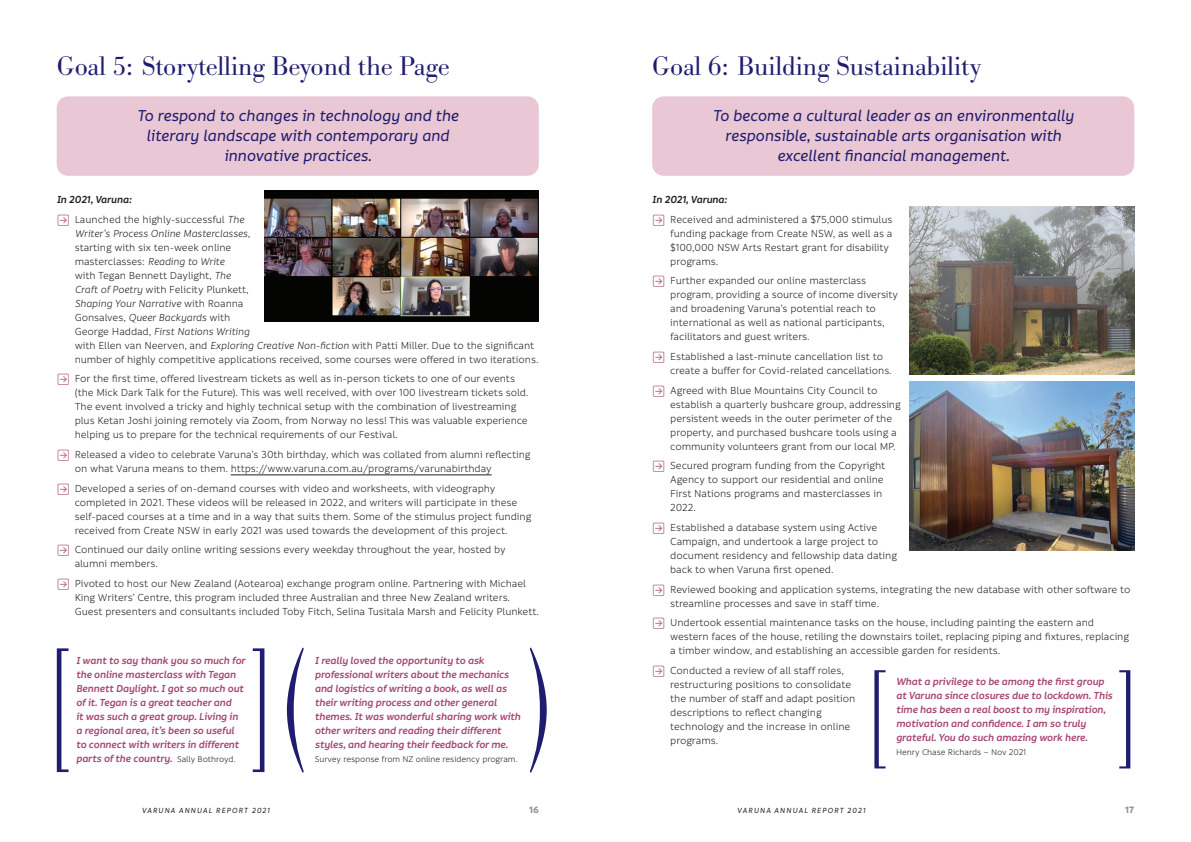
<style>
.page{position:relative;width:1191px;height:842px;background:#fff}
.page>*{position:absolute;margin:0;border:0;box-sizing:border-box;transform-origin:0 0}
.t1{font:300 146px "Bodoni Ant";color:#201c70;scale:.42 1}
.t2{font:300 146px "Bodoni Ant";color:#201c70;scale:.6 1}
.t3{font:300 116px "Bodoni Ant";color:#201c70;scale:.5 1}
.t4{font:300 28px "Bodoni URW";letter-spacing:-.01em;color:#201c70}
.t5{font:italic 500 17px/20px "Informative";letter-spacing:-.01em;color:#201c70;text-align:center}
.t6{font:11px/14px "Informative";letter-spacing:-.01em;color:#231f20}
.t7{font:italic 600 11px/14px "Informative";letter-spacing:-.01em;color:#a64772}
.t8{font:italic 600 11px "Informative";letter-spacing:-.01em;color:#231f20}
.t9{font:700 10px "Informative";color:#939598}
.t10{font:9px "Informative";letter-spacing:-.01em;color:#231f20}
.t11{font:italic 500 8px "Informative";letter-spacing:.12em;color:#231f20}
.s1{color:#a64772}
.s2{font-style:italic}
.s3{font-weight:400;font-style:normal;font-size:9px;color:#231f20}
</style>
<div class="page">
<div style="left:57px;top:96px;width:482px;height:80px;background:#eac7d4;border-radius:11px"></div>
<div style="left:652px;top:96px;width:482px;height:80px;background:#eac7d4;border-radius:11px"></div>
<hr style="left:231px;top:475px;width:261px;height:1px;background:#231f20">
<img style="left:264px;top:190px;width:275px;height:132px">
<img style="left:909px;top:206px;width:225px;height:169px">
<img style="left:909px;top:382px;width:225px;height:168px">
<h3 class="t4" style="left:57px;top:50px;width:394px">Goal 5: Storytelling Beyond the Page</h3>
<h3 class="t5" style="left:137px;top:106px;width:323px">To respond to changes in technology and the literary landscape with contemporary and innovative practices.</h3>
<p class="t8" style="left:57px;top:193px;width:76px">In 2021, Varuna:</p>
<p class="t6" style="left:75px;top:212px;width:465px;text-indent:-18px"><span class="s1">→</span> Launched the highly-successful <span class="s2">The<br>Writer’s Process Online Masterclasses</span>,<br>starting with six ten-week online<br>masterclasses: <span class="s2">Reading to Write<br></span>with Tegan Bennett Daylight, <span class="s2">The<br>Craft of Poetry</span> with Felicity Plunkett,<br><span class="s2">Shaping Your Narrative</span> with Roanna<br>Gonsalves, <span class="s2">Queer Backyards</span> with<br>George Haddad, <span class="s2">First Nations Writing<br></span>with Ellen van Neerven, and <span class="s2">Exploring Creative Non-fiction</span> with Patti Miller. Due to the significant number of highly competitive applications received, some courses were offered in two iterations.</p>
<p class="t6" style="left:75px;top:372px;width:455px;text-indent:-18px"><span class="s1">→</span> For the first time, offered livestream tickets as well as in-person tickets to one of our events (the Mick Dark Talk for the Future). This was well received, with over 100 livestream tickets sold.<br>The event involved a tricky and highly technical setup with the combination of livestreaming plus Ketan Joshi joining remotely via Zoom, from Norway no less! This was valuable experience helping us to prepare for the technical requirements of our Festival.</p>
<p class="t6" style="left:75px;top:448px;width:457px;text-indent:-18px"><span class="s1">→</span> Released a video to celebrate Varuna’s 30th birthday, which was collated from alumni reflecting on what Varuna means to them. https://www.varuna.com.au/programs/varunabirthday</p>
<p class="t6" style="left:75px;top:481px;width:458px;text-indent:-18px"><span class="s1">→</span> Developed a series of on-demand courses with video and worksheets, with videography completed in 2021. These videos will be released in 2022, and writers will participate in these self-paced courses at a time and in a way that suits them. Some of the stimulus project funding received from Create NSW in early 2021 was used towards the development of this project.</p>
<p class="t6" style="left:75px;top:543px;width:432px;text-indent:-18px"><span class="s1">→</span> Continued our daily online writing sessions every weekday throughout the year, hosted by alumni members.</p>
<p class="t6" style="left:75px;top:577px;width:466px;text-indent:-18px"><span class="s1">→</span> Pivoted to host our New Zealand (Aotearoa) exchange program online. Partnering with Michael<br>King Writers’ Centre, this program included three Australian and three New Zealand writers.<br>Guest presenters and consultants included Toby Fitch, Selina Tusitala Marsh and Felicity Plunkett.</p>
<h1 class="t1" style="left:53px;top:620px;width:40px">[</h1>
<h1 class="t1" style="left:252px;top:620px;width:131px">](</h1>
<h1 class="t2" style="left:527px;top:620px;width:40px">)</h1>
<p class="t7" style="left:315px;top:653px;width:207px">I really loved the opportunity to ask professional writers about the mechanics and logistics of writing a book, as well as their writing process and other general themes. It was wonderful sharing work with other writers and reading their different styles, and hearing their feedback for me.</p>
<p class="t10" style="left:315px;top:754px;width:204px">Survey response from NZ online residency program.</p>
<p class="t7" style="left:76px;top:653px;width:171px">I want to say thank you so much for the online masterclass with Tegan Bennett Daylight. I got so much out of it. Tegan is a great teacher and<br>it was such a great group. Living in a regional area, it’s been so useful to connect with writers in different parts of the country. <span class="s3">Sally Bothroyd.</span></p>
<h3 class="t4" style="left:652px;top:50px;width:330px">Goal 6: Building Sustainability</h3>
<h3 class="t5" style="left:712px;top:106px;width:363px">To become a cultural leader as an environmentally responsible, sustainable arts organisation with excellent financial management.</h3>
<p class="t8" style="left:652px;top:193px;width:76px">In 2021, Varuna:</p>
<p class="t6" style="left:670px;top:212px;width:224px;text-indent:-18px"><span class="s1">→</span> Received and administered a $75,000 stimulus funding package from Create NSW, as well as a $100,000 NSW Arts Restart grant for disability programs.</p>
<p class="t6" style="left:670px;top:274px;width:229px;text-indent:-18px"><span class="s1">→</span> Further expanded our online masterclass program, providing a source of income diversity and broadening Varuna’s potential reach to international as well as national participants, facilitators and guest writers.</p>
<p class="t6" style="left:670px;top:350px;width:223px;text-indent:-18px"><span class="s1">→</span> Established a last-minute cancellation list to create a buffer for Covid-related cancellations.</p>
<p class="t6" style="left:670px;top:383px;width:232px;text-indent:-18px"><span class="s1">→</span> Agreed with Blue Mountains City Council to establish a quarterly bushcare group, addressing persistent weeds in the outer perimeter of the property, and purchased bushcare tools using a community volunteers grant from our local MP.</p>
<p class="t6" style="left:670px;top:459px;width:216px;text-indent:-18px"><span class="s1">→</span> Secured program funding from the Copyright Agency to support our residential and online First Nations programs and masterclasses in 2022.</p>
<p class="t6" style="left:670px;top:521px;width:228px;text-indent:-18px"><span class="s1">→</span> Established a database system using Active Campaign, and undertook a large project to document residency and fellowship data dating back to when Varuna first opened.</p>
<p class="t6" style="left:670px;top:582px;width:462px;text-indent:-18px"><span class="s1">→</span> Reviewed booking and application systems, integrating the new database with other software to streamline processes and save in staff time.</p>
<p class="t6" style="left:670px;top:616px;width:460px;text-indent:-18px"><span class="s1">→</span> Undertook essential maintenance tasks on the house, including painting the eastern and western faces of the house, retiling the downstairs toilet, replacing piping and fixtures, replacing a timber window, and establishing an accessible garden for residents.</p>
<p class="t6" style="left:670px;top:664px;width:187px;text-indent:-18px"><span class="s1">→</span> Conducted a review of all staff roles, restructuring positions to consolidate the number of staff and adapt position descriptions to reflect changing technology and the increase in online</p>
<h2 class="t3" style="left:870px;top:648px;width:32px">[</h2>
<h2 class="t3" style="left:1118px;top:648px;width:32px">]</h2>
<p class="t7" style="left:896px;top:675px;width:218px">What a privilege to be among the first group at Varuna since closures due to lockdown. This time has been a real boost to my inspiration, motivation and confidence. I am so truly grateful. You do such amazing work here.</p>
<p class="t10" style="left:896px;top:748px;width:132px">Henry Chase Richards – Nov 2021</p>
<p class="t6" style="left:670px;top:734px;width:50px">programs.</p>
<p class="t11" style="left:142px;top:806px;width:130px">VARUNA ANNUAL REPORT 2021</p>
<p class="t9" style="left:529px;top:804px;width:11px">16</p>
<p class="t11" style="left:737px;top:806px;width:130px">VARUNA ANNUAL REPORT 2021</p>
<p class="t9" style="left:1125px;top:804px;width:11px">17</p>
</div>
